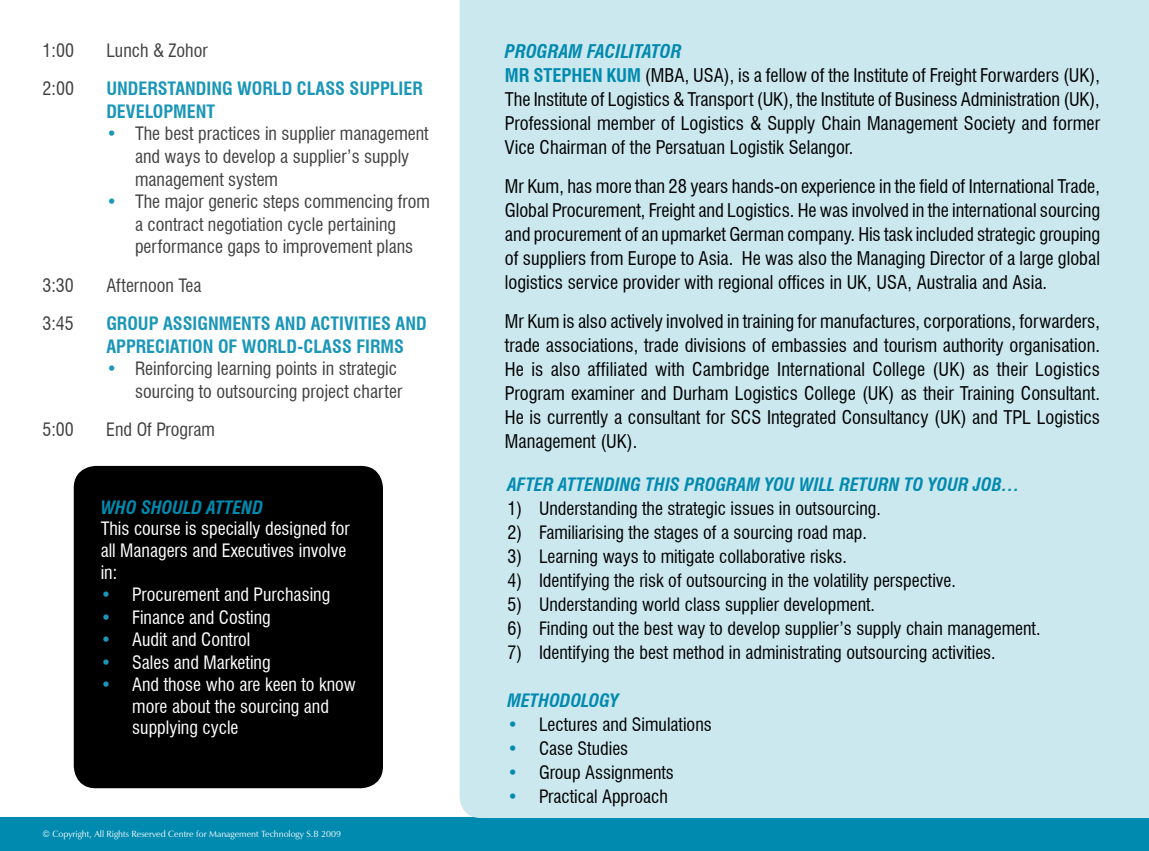
<style>
.page{position:relative;width:1149px;height:851px;background:#fff}
.page>*{position:absolute;margin:0;border:0;box-sizing:border-box;transform-origin:0 0}
.t1{font:condensed 18.45px/24px "Swiss 721 BT";color:#000;text-align:justify}
.t2{font:condensed 18px "Swiss 721 BT";color:#000}
.t3{font:condensed 18px/22.5px "Swiss 721 BT";color:#414142}
.t4{font:condensed 18px/21.6px "Swiss 721 BT";color:#fff}
.t5{font:700 condensed 18px/22.5px "Swiss 721 BT";color:#1a96b8}
.t6{font:italic 700 condensed 18px "Swiss 721 BT";color:#008ab0}
.t7{font:9px "Zapf Humanist 601 BT";color:#fff}
.s1{color:#1a96b8}
.s2{font-weight:700;font-style:italic;color:#008ab0}
.s3{font-weight:700;color:#008ab0}
.s4{color:#008ab0}
</style>
<div class="page">
<div style="left:0;top:0;width:1148px;height:850px;background:#008ab0"></div>
<div style="left:0;top:0;width:459px;height:816px;background:#fff"></div>
<div style="left:459px;top:0;width:689px;height:817px;background:#cce8ef"></div>
<div style="left:74px;top:466px;width:308px;height:321px;background:#000;border-radius:21px"></div>
<div style="left:74px;top:466px;width:309px;height:322px;border:2px solid #000;border-radius:21px"></div>
<p class="t3" style="left:43px;top:31px;width:167px;line-height:38.5px">1:00 Lunch &amp; Zohor<br>2:00</p>
<p class="t5" style="left:106px;top:78px;width:318px">UNDERSTANDING WORLD CLASS SUPPLIER<br>DEVELOPMENT</p>
<p class="t3" style="left:135px;top:123px;width:295px;text-indent:-29px"><span class="s1">•</span> The best practices in supplier management and ways to develop a supplier’s supply management system</p>
<p class="t3" style="left:135px;top:190px;width:296px;text-indent:-29px"><span class="s1">•</span> The major generic steps commencing from a contract negotiation cycle pertaining performance gaps to improvement plans</p>
<p class="t3" style="left:42px;top:274px;width:33px">3:30</p>
<p class="t3" style="left:106px;top:274px;width:96px">Afternoon Tea</p>
<p class="t3" style="left:42px;top:312px;width:33px">3:45</p>
<p class="t5" style="left:106px;top:312px;width:322px">GROUP ASSIGNMENTS AND ACTIVITIES AND<br>APPRECIATION OF WORLD-CLASS FIRMS</p>
<p class="t3" style="left:106px;top:357px;width:297px;text-align:right"><span class="s1">•</span> Reinforcing learning points in strategic sourcing to outsourcing project charter</p>
<p class="t3" style="left:42px;top:418px;width:174px">5:00 End Of Program</p>
<p class="t6" style="left:101px;top:496px;width:164px">WHO SHOULD ATTEND</p>
<p class="t4" style="left:101px;top:518px;width:250px">This course is specially designed for all Managers and Executives involve in:</p>
<p class="t4" style="left:101px;top:583px;width:231px"><span class="s1">•</span> Procurement and Purchasing</p>
<p class="t4" style="left:101px;top:606px;width:171px"><span class="s1">•</span> Finance and Costing</p>
<p class="t4" style="left:101px;top:628px;width:151px"><span class="s1">•</span> Audit and Control</p>
<p class="t4" style="left:101px;top:651px;width:171px"><span class="s1">•</span> Sales and Marketing</p>
<p class="t4" style="left:132px;top:673px;width:225px;text-indent:-32px"><span class="s1">•</span> And those who are keen to know more about the sourcing and supplying cycle</p>
<p class="t7" style="left:43px;top:828px;width:300px">© Copyright, All Rights Reserved Centre for Management Technology S.B 2009</p>
<p class="t1" style="left:505px;top:39px;width:596px;text-align:left"><span class="s2">PROGRAM FACILITATOR<br></span><span class="s3">MR STEPHEN KUM</span> (MBA, USA), is a fellow of the Institute of Freight Forwarders (UK), The Institute of Logistics &amp; Transport (UK), the Institute of Business Administration (UK), Professional member of Logistics &amp; Supply Chain Management Society and former Vice Chairman of the Persatuan Logistik Selangor.</p>
<p class="t1" style="left:505px;top:174px;width:596px">Mr Kum, has more than 28 years hands-on experience in the field of International Trade, Global Procurement, Freight and Logistics. He was involved in the international sourcing and procurement of an upmarket German company. His task included strategic grouping of suppliers from Europe to Asia. He was also the Managing Director of a large global logistics service provider with regional offices in UK, USA, Australia and Asia.</p>
<p class="t1" style="left:505px;top:309px;width:596px">Mr Kum is also actively involved in training for manufactures, corporations, forwarders, trade associations, trade divisions of embassies and tourism authority organisation.<br>He is also affiliated with Cambridge International College (UK) as their Logistics Program examiner and Durham Logistics College (UK) as their Training Consultant.<br>He is currently a consultant for SCS Integrated Consultancy (UK) and TPL Logistics Management (UK).</p>
<p class="t6" style="left:507px;top:473px;width:514px">AFTER ATTENDING THIS PROG RAM YOU WILL RETURN TO YOUR JOB…</p>
<p class="t2" style="left:507px;top:497px;width:375px">1) Understanding the strategic issues in outsourcing.</p>
<p class="t2" style="left:507px;top:521px;width:361px">2) Familiarising the stages of a sourcing road map.</p>
<p class="t2" style="left:507px;top:545px;width:341px">3) Learning ways to mitigate collaborative risks.</p>
<p class="t2" style="left:507px;top:569px;width:450px">4) Identifying the risk of outsourcing in the volatility perspective.</p>
<p class="t2" style="left:507px;top:593px;width:369px">5) Understanding world class supplier development.</p>
<p class="t2" style="left:507px;top:617px;width:534px">6) Finding out the best way to develop supplier’s supply chain management.</p>
<p class="t2" style="left:507px;top:641px;width:489px">7) Identifying the best method in administrating outsourcing activities.</p>
<p class="t6" style="left:507px;top:689px;width:113px">METHODOLOG Y</p>
<p class="t2" style="left:507px;top:713px;width:206px"><span class="s4">•</span> Lectures and Simulations</p>
<p class="t2" style="left:507px;top:737px;width:122px"><span class="s4">•</span> Case Studies</p>
<p class="t2" style="left:507px;top:761px;width:168px"><span class="s4">•</span> Group Assignments</p>
<p class="t2" style="left:507px;top:785px;width:162px"><span class="s4">•</span> Practical Approach</p>
</div>
